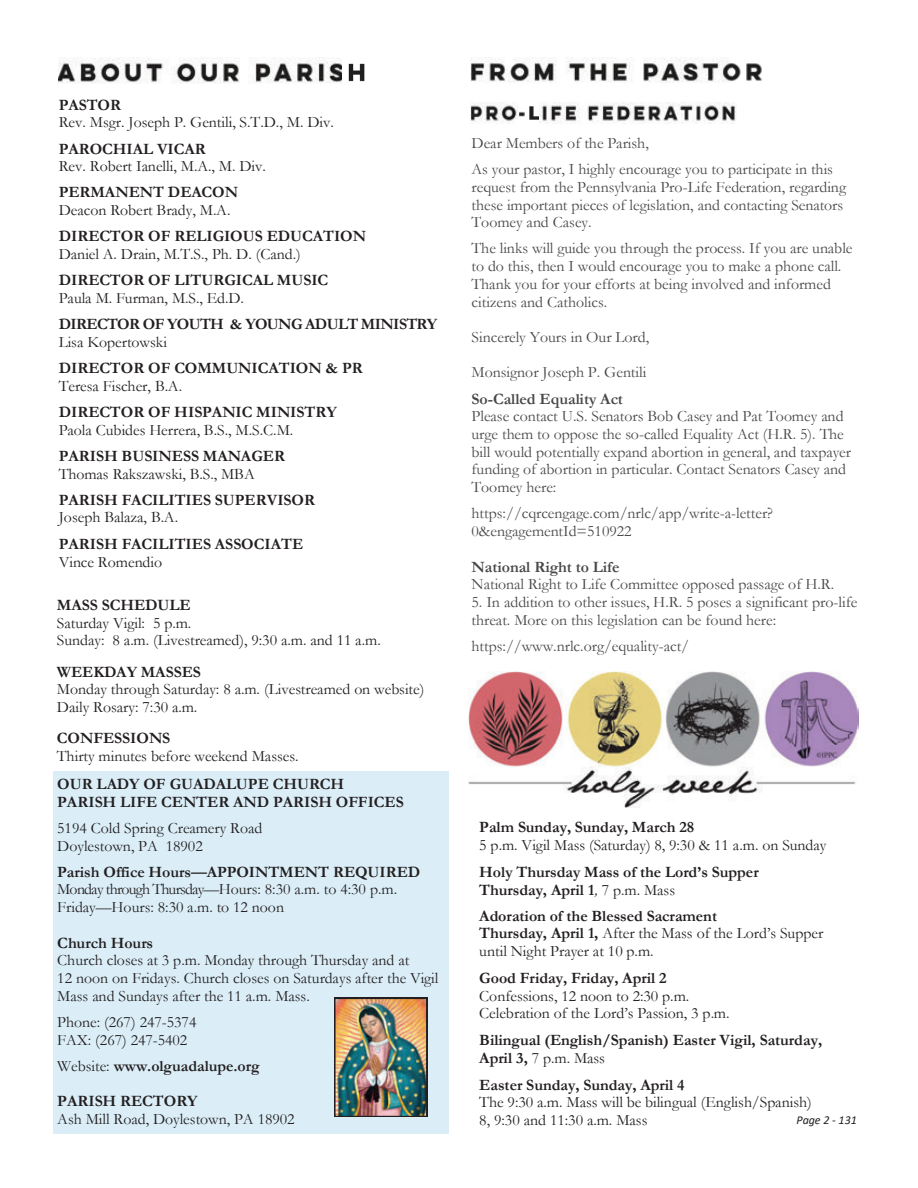
<style>
.page{position:relative;width:918px;height:1188px;background:#fff}
.page>*{position:absolute;margin:0;border:0;box-sizing:border-box;transform-origin:0 0}
.t1{font:15.9px/17.9px "Garamond";color:#231f20}
.t2{font:15.9px/17.7px "Garamond";color:#474849}
.t3{font:700 15.9px/17.9px "Garamond";color:#231f20}
.t4{font:700 15.9px "Garamond";color:#474849}
.t5{font:700 15.9px "Garamond";letter-spacing:-.045em;color:#231f20}
.t6{font:italic 12px "Calibri";color:#231f20}
.s1{font-weight:400}
.s2{font-weight:400;font-style:italic}
.s3{font-weight:700}
</style>
<div class="page">
<div style="left:53px;top:771px;width:395px;height:363px;background:#dbeef8"></div>
<img style="left:58px;top:58px;width:307px;height:26px">
<img style="left:334px;top:998px;width:93px;height:119px">
<img style="left:471px;top:57px;width:291px;height:26px">
<img style="left:471px;top:102px;width:47px;height:22px">
<img style="left:519px;top:111px;width:6px;height:6px">
<img style="left:539px;top:102px;width:198px;height:22px">
<img style="left:535px;top:116px;width:4px;height:4px">
<img style="left:529px;top:106px;width:6px;height:14px">
<img style="left:468px;top:672px;width:390px;height:135px">
<p class="t3" style="left:59px;top:96px;width:64px">PASTOR</p>
<p class="t1" style="left:59px;top:114px;width:277px">Rev. Msgr. Joseph P. Gentili, S.T.D., M. Div.</p>
<p class="t3" style="left:59px;top:140px;width:149px">PAROCHIAL VICAR</p>
<p class="t1" style="left:59px;top:158px;width:209px">Rev. Robert Ianelli, M.A., M. Div.</p>
<p class="t3" style="left:59px;top:184px;width:181px">PERMANENT DEACON</p>
<p class="t1" style="left:59px;top:201px;width:173px">Deacon Robert Brady, M.A.</p>
<p class="t3" style="left:59px;top:228px;width:309px">DIRECTOR OF RELIGIOUS EDUCATION</p>
<p class="t1" style="left:59px;top:245px;width:244px">Daniel A. Drain, M.T.S., Ph. D. (Cand.)</p>
<p class="t3" style="left:59px;top:271px;width:271px">DIRECTOR OF LITURGICAL MUSIC</p>
<p class="t1" style="left:59px;top:289px;width:187px">Paula M. Furman, M.S., Ed.D.</p>
<p class="t5" style="left:59px;top:315px;width:380px">DIRECTOR OF YOUTH &amp; YOUNG ADULT MINISTRY</p>
<p class="t1" style="left:59px;top:333px;width:110px">Lisa Kopertowski</p>
<p class="t3" style="left:59px;top:359px;width:306px">DIRECTOR OF COMMUNICATION &amp; PR</p>
<p class="t1" style="left:59px;top:377px;width:125px">Teresa Fischer, B.A.</p>
<p class="t3" style="left:59px;top:403px;width:280px">DIRECTOR OF HISPANIC MINISTRY</p>
<p class="t1" style="left:59px;top:421px;width:236px">Paola Cubides Herrera, B.S., M.S.C.M.</p>
<p class="t3" style="left:59px;top:447px;width:228px">PARISH BUSINESS MANAGER</p>
<p class="t1" style="left:59px;top:465px;width:198px">Thomas Rakszawski, B.S., MBA</p>
<p class="t3" style="left:59px;top:491px;width:258px">PARISH FACILITIES SUPERVISOR</p>
<p class="t1" style="left:59px;top:509px;width:121px">Joseph Balaza, B.A.</p>
<p class="t3" style="left:59px;top:535px;width:246px">PARISH FACILITIES ASSOCIATE</p>
<p class="t1" style="left:59px;top:553px;width:105px">Vince Romendio</p>
<p class="t3" style="left:57px;top:596px;width:135px">MASS SCHEDULE</p>
<p class="t1" style="left:57px;top:614px;width:325px">Saturday Vigil: 5 p.m.<br>Sunday: 8 a.m. (Livestreamed), 9:30 a.m. and 11 a.m.</p>
<p class="t3" style="left:57px;top:663px;width:146px">WEEKDAY MASSES</p>
<p class="t1" style="left:57px;top:681px;width:369px">Monday through Saturday: 8 a.m. (Livestreamed on website)<br>Daily Rosary: 7:30 a.m.</p>
<p class="t3" style="left:57px;top:730px;width:115px">CONFESSIONS</p>
<p class="t1" style="left:57px;top:747px;width:243px">Thirty minutes before weekend Masses.</p>
<p class="t3" style="left:57px;top:775px;width:348px">OUR LADY OF GUADALUPE CHURCH<br>PARISH LIFE CENTER AND PARISH OFFICES</p>
<p class="t1" style="left:57px;top:819px;width:207px">5194 Cold Spring Creamery Road<br>Doylestown, PA 18902</p>
<p class="t3" style="left:57px;top:863px;width:365px">Parish Office Hours—APPOINTMENT REQUIRED</p>
<p class="t1" style="left:57px;top:881px;width:341px">Monday through Thursday—Hours: 8:30 a.m. to 4:30 p.m.<br>Friday—Hours: 8:30 a.m. to 12 noon</p>
<p class="t3" style="left:57px;top:934px;width:97px">Church Hours</p>
<p class="t1" style="left:57px;top:952px;width:383px">Church closes at 3 p.m. Monday through Thursday and at<br>12 noon on Fridays. Church closes on Saturdays after the Vigil<br>Mass and Sundays after the 11 a.m. Mass.</p>
<p class="t1" style="left:57px;top:1013px;width:141px">Phone: (267) 247-5374<br>FAX: (267) 247-5402</p>
<p class="t3" style="left:57px;top:1049px;width:204px;line-height:35px"><span class="s1">Website:</span> www.olguadalupe.org<br>PARISH RECTORY</p>
<p class="t1" style="left:57px;top:1110px;width:239px">Ash Mill Road, Doylestown, PA 18902</p>
<p class="t2" style="left:471px;top:130px;width:363px;line-height:26.2px">Dear Members of the Parish,<br>As your pastor, I highly encourage you to participate in this</p>
<p class="t2" style="left:471px;top:178px;width:376px">request from the Pennsylvania Pro-Life Federation, regarding these important pieces of legislation, and contacting Senators<br>Toomey and Casey.</p>
<p class="t2" style="left:471px;top:240px;width:383px">The links will guide you through the process. If you are unable to do this, then I would encourage you to make a phone call.<br>Thank you for your efforts at being involved and informed citizens and Catholics.</p>
<p class="t2" style="left:471px;top:328px;width:179px">Sincerely Yours in Our Lord,</p>
<p class="t2" style="left:471px;top:364px;width:176px">Monsignor Joseph P. Gentili</p>
<p class="t4" style="left:471px;top:390px;width:153px">So-Called Equality Act</p>
<p class="t2" style="left:471px;top:408px;width:381px">Please contact U.S. Senators Bob Casey and Pat Toomey and urge them to oppose the so-called Equality Act (H.R. 5). The bill would potentially expand abortion in general, and taxpayer funding of abortion in particular. Contact Senators Casey and Toomey here:</p>
<p class="t2" style="left:471px;top:505px;width:303px">https://cqrcengage.com/nrlc/app/write-a-letter?<br>0&amp;engagementId=510922</p>
<p class="t4" style="left:471px;top:558px;width:149px">National Right to Life</p>
<p class="t2" style="left:471px;top:576px;width:364px">National Right to Life Committee opposed passage of H.R.</p>
<p class="t2" style="left:471px;top:593px;width:387px">5. In addition to other issues, H.R. 5 poses a significant pro-life threat. More on this legislation can be found here:</p>
<p class="t2" style="left:471px;top:637px;width:219px">https://www.nrlc.org/equality-act/</p>
<p class="t3" style="left:479px;top:819px;width:216px">Palm Sunday, Sunday, March 28</p>
<p class="t1" style="left:479px;top:836px;width:349px">5 p.m. Vigil Mass (Saturday) 8, 9:30 &amp; 11 a.m. on Sunday</p>
<p class="t3" style="left:479px;top:863px;width:281px">Holy Thursday Mass of the Lord’s Supper<br>Thursday, April 1<span class="s2">,</span> <span class="s1">7 p.m. Mass</span></p>
<p class="t1" style="left:479px;top:907px;width:346px"><span class="s3">Adoration of the Blessed Sacrament<br>Thursday, April 1,</span> After the Mass of the Lord’s Supper until Night Prayer at 10 p.m.</p>
<p class="t3" style="left:479px;top:969px;width:189px">Good Friday, Friday, April 2</p>
<p class="t1" style="left:479px;top:987px;width:252px">Confessions, 12 noon to 2:30 p.m.<br>Celebration of the Lord’s Passion, 3 p.m.</p>
<p class="t3" style="left:479px;top:1031px;width:344px">Bilingual (English/Spanish) Easter Vigil, Saturday,<br>April 3, <span class="s1">7 p.m. Mass</span></p>
<p class="t3" style="left:479px;top:1076px;width:207px">Easter Sunday, Sunday, April 4</p>
<p class="t1" style="left:479px;top:1093px;width:334px">The 9:30 a.m. Mass will be bilingual (English/Spanish)<br>8, 9:30 and 11:30 a.m. Mass</p>
<p class="t6" style="left:796px;top:1115px;width:62px">Page 2 - 131</p>
</div>
